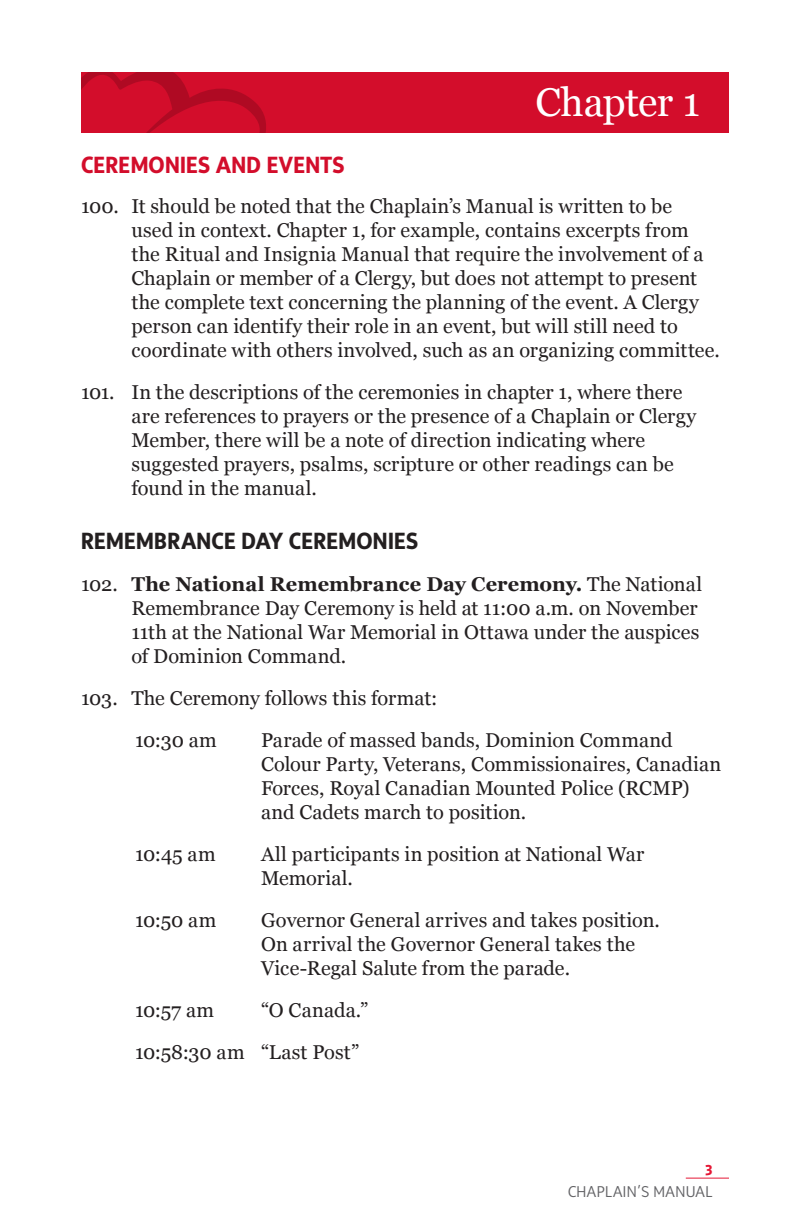
<style>
.page{position:relative;width:792px;height:1224px;background:#fff}
.page>*{position:absolute;margin:0;border:0;box-sizing:border-box;transform-origin:0 0}
.Chapter{font:40px "Georgia";letter-spacing:-.015em;color:#fff}
.Head_2{font:700 24px "Sense";letter-spacing:.005em;color:#231f20}
.Head_1{font:700 24px "Sense";letter-spacing:.005em;color:#d30d2b}
.Section{font:20px/24px "Georgia";color:#231f20}
.Sub-Section{font:20px/24px "Georgia";letter-spacing:.005em;color:#231f20}
.t1{font:300 16px "Sense";letter-spacing:.03em;color:#636366}
.t2{font:700 16px "Sense";color:#e51836}
.s1{font-weight:700}
</style>
<div class="page">
<hr style="left:686px;top:1178px;width:43px;height:1px;background:#e51836">
<div style="left:81px;top:72px;width:648px;height:60px;background:#d30d2b"></div>
<svg style="left:81px;top:72px;width:185px;height:60px"></svg>
<p class="Chapter" style="left:535px;top:73px;width:166px">Chapter 1</p>
<p class="Head_1" style="left:81px;top:152px;width:265px">CEREMONIES AND EVENTS</p>
<p class="Section" style="left:131px;top:194px;width:590px;text-indent:-50px">100. It should be noted that the Chaplain’s Manual is written to be<br>used in context. Chapter 1, for example, contains excerpts from the Ritual and Insignia Manual that require the involvement of a Chaplain or member of a Clergy, but does not attempt to present the complete text concerning the planning of the event. A Clergy person can identify their role in an event, but will still need to coordinate with others involved, such as an organizing committee.</p>
<p class="Section" style="left:131px;top:380px;width:567px;text-indent:-50px">101. In the descriptions of the ceremonies in chapter 1, where there are references to prayers or the presence of a Chaplain or Clergy Member, there will be a note of direction indicating where suggested prayers, psalms, scripture or other readings can be found in the manual.</p>
<p class="Head_2" style="left:81px;top:527px;width:339px">REMEMBRANCE DAY CEREMONIES</p>
<p class="Section" style="left:131px;top:571px;width:572px;text-indent:-50px">102. <span class="s1">The National Remembrance Day Ceremony.</span> The National Remembrance Day Ceremony is held at 11:00 a.m. on November 11th at the National War Memorial in Ottawa under the auspices of Dominion Command.</p>
<p class="Section" style="left:81px;top:685px;width:358px">103. The Ceremony follows this format:</p>
<p class="Sub-Section" style="left:135px;top:727px;width:83px">10:30 am</p>
<p class="Sub-Section" style="left:261px;top:727px;width:462px">Parade of massed bands, Dominion Command Colour Party, Veterans, Commissionaires, Canadian Forces, Royal Canadian Mounted Police (RCMP) and Cadets march to position.</p>
<p class="Sub-Section" style="left:135px;top:841px;width:82px">10:45 am</p>
<p class="Sub-Section" style="left:261px;top:841px;width:385px">All participants in position at National War<br>Memorial.</p>
<p class="Sub-Section" style="left:135px;top:907px;width:83px">10:50 am</p>
<p class="Sub-Section" style="left:261px;top:907px;width:400px">Governor General arrives and takes position.<br>On arrival the Governor General takes the<br>Vice-Regal Salute from the parade.</p>
<p class="Sub-Section" style="left:135px;top:997px;width:81px">10:57 am</p>
<p class="Sub-Section" style="left:261px;top:997px;width:109px">“O Canada.”</p>
<p class="Sub-Section" style="left:135px;top:1039px;width:226px">10:58:30 am “Last Post”</p>
<p class="t2" style="left:706px;top:1158px;width:9px">3</p>
<p class="t1" style="left:568px;top:1182px;width:146px">CHAPLAIN’S MANUAL</p>
</div>
